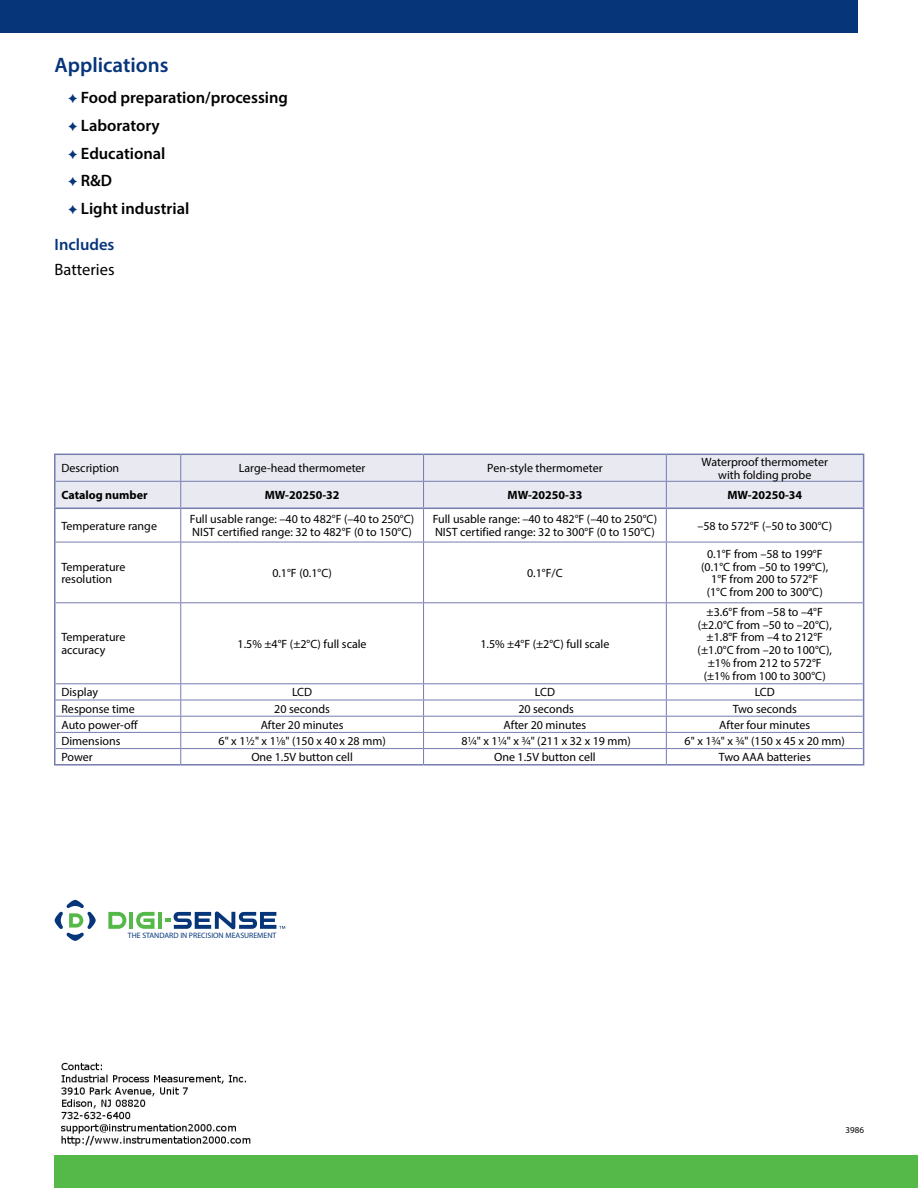
<style>
.page{position:relative;width:918px;height:1188px;background:#fff}
.page>*{position:absolute;margin:0;border:0;box-sizing:border-box;transform-origin:0 0}
.t1{font:600 21px "Myriad Pro";color:#06357a}
.t2{font:600 16.5px/27.8px "Myriad Pro";color:#000}
.t3{font:600 16.5px "Myriad Pro";color:#06357a}
.t4{font:12px/12.8px "Myriad Pro";color:#000}
.t5{font:700 12px "Myriad Pro";color:#000}
.t6{font:9px "Myriad Pro";color:#000}
.t7{font:7.8px "Myriad Pro";color:#06357a}
.s1{font-size:7.8px}
</style>
<div class="page">
<div style="left:0;top:0;width:858px;height:33px;background:#06357a"></div>
<div style="left:54px;top:1155px;width:864px;height:33px;background:#54b948"></div>
<svg style="left:108px;top:912px;width:18px;height:17px"></svg>
<hr style="left:129px;top:912px;width:4px;height:17px;background:#54b948">
<hr style="left:158px;top:912px;width:4px;height:17px;background:#54b948">
<svg style="left:136px;top:912px;width:19px;height:17px"></svg>
<svg style="left:55px;top:900px;width:41px;height:41px"></svg>
<svg style="left:165px;top:911px;width:120px;height:19px"></svg>
<div style="left:56px;top:455px;width:807px;height:53px;background:#e9e9f2"></div>
<hr style="left:54px;top:454px;width:127px;height:1px;background:#757cae">
<hr style="left:54px;top:455px;width:2px;height:26px;background:#757cae">
<hr style="left:181px;top:454px;width:243px;height:1px;background:#757cae">
<hr style="left:424px;top:454px;width:242px;height:1px;background:#757cae">
<hr style="left:666px;top:454px;width:198px;height:1px;background:#757cae">
<hr style="left:54px;top:481px;width:2px;height:27px;background:#757cae">
<svg style="left:863px;top:455px;width:1px;height:53px"></svg>
<hr style="left:54px;top:509px;width:2px;height:33px;background:#757cae">
<hr style="left:863px;top:509px;width:1px;height:33px;background:#757cae">
<hr style="left:54px;top:542px;width:2px;height:61px;background:#757cae">
<hr style="left:863px;top:542px;width:1px;height:61px;background:#757cae">
<hr style="left:54px;top:603px;width:2px;height:81px;background:#757cae">
<hr style="left:863px;top:603px;width:1px;height:81px;background:#757cae">
<svg style="left:54px;top:684px;width:2px;height:80px"></svg>
<svg style="left:863px;top:684px;width:1px;height:80px"></svg>
<hr style="left:54px;top:764px;width:127px;height:2px;background:#757cae">
<hr style="left:181px;top:764px;width:243px;height:2px;background:#757cae">
<hr style="left:424px;top:764px;width:242px;height:2px;background:#757cae">
<hr style="left:666px;top:764px;width:198px;height:2px;background:#757cae">
<hr style="left:56px;top:481px;width:125px;height:1px;background:#757cae">
<hr style="left:181px;top:481px;width:243px;height:1px;background:#757cae">
<svg style="left:180px;top:455px;width:1px;height:53px"></svg>
<hr style="left:424px;top:481px;width:242px;height:1px;background:#757cae">
<svg style="left:423px;top:455px;width:1px;height:53px"></svg>
<hr style="left:666px;top:481px;width:197px;height:1px;background:#757cae">
<svg style="left:666px;top:455px;width:1px;height:53px"></svg>
<hr style="left:180px;top:509px;width:1px;height:33px;background:#757cae">
<hr style="left:423px;top:509px;width:1px;height:33px;background:#757cae">
<hr style="left:666px;top:509px;width:1px;height:33px;background:#757cae">
<hr style="left:56px;top:542px;width:125px;height:1px;background:#757cae">
<hr style="left:181px;top:542px;width:243px;height:1px;background:#757cae">
<hr style="left:180px;top:542px;width:1px;height:60px;background:#757cae">
<hr style="left:424px;top:542px;width:242px;height:1px;background:#757cae">
<hr style="left:423px;top:542px;width:1px;height:60px;background:#757cae">
<hr style="left:666px;top:542px;width:197px;height:1px;background:#757cae">
<hr style="left:666px;top:542px;width:1px;height:60px;background:#757cae">
<hr style="left:56px;top:602px;width:125px;height:1px;background:#757cae">
<hr style="left:181px;top:602px;width:243px;height:1px;background:#757cae">
<hr style="left:180px;top:603px;width:1px;height:80px;background:#757cae">
<hr style="left:424px;top:602px;width:242px;height:1px;background:#757cae">
<hr style="left:423px;top:603px;width:1px;height:80px;background:#757cae">
<hr style="left:666px;top:602px;width:197px;height:1px;background:#757cae">
<hr style="left:666px;top:603px;width:1px;height:80px;background:#757cae">
<hr style="left:56px;top:683px;width:125px;height:1px;background:#757cae">
<hr style="left:181px;top:683px;width:243px;height:1px;background:#757cae">
<hr style="left:424px;top:683px;width:242px;height:1px;background:#757cae">
<hr style="left:666px;top:683px;width:197px;height:1px;background:#757cae">
<hr style="left:56px;top:700px;width:125px;height:1px;background:#757cae">
<hr style="left:181px;top:700px;width:243px;height:1px;background:#757cae">
<hr style="left:424px;top:700px;width:242px;height:1px;background:#757cae">
<hr style="left:666px;top:700px;width:197px;height:1px;background:#757cae">
<hr style="left:56px;top:716px;width:125px;height:1px;background:#757cae">
<hr style="left:181px;top:716px;width:243px;height:1px;background:#757cae">
<hr style="left:424px;top:716px;width:242px;height:1px;background:#757cae">
<hr style="left:666px;top:716px;width:197px;height:1px;background:#757cae">
<hr style="left:56px;top:732px;width:125px;height:1px;background:#757cae">
<hr style="left:181px;top:732px;width:243px;height:1px;background:#757cae">
<hr style="left:424px;top:732px;width:242px;height:1px;background:#757cae">
<hr style="left:666px;top:732px;width:197px;height:1px;background:#757cae">
<hr style="left:56px;top:748px;width:125px;height:1px;background:#757cae">
<hr style="left:181px;top:748px;width:243px;height:1px;background:#757cae">
<svg style="left:180px;top:684px;width:1px;height:80px"></svg>
<hr style="left:424px;top:748px;width:242px;height:1px;background:#757cae">
<svg style="left:423px;top:684px;width:1px;height:80px"></svg>
<hr style="left:666px;top:748px;width:197px;height:1px;background:#757cae">
<svg style="left:666px;top:684px;width:1px;height:80px"></svg>
<hr style="left:54px;top:508px;width:127px;height:1px;background:#757cae">
<hr style="left:181px;top:508px;width:243px;height:1px;background:#757cae">
<hr style="left:424px;top:508px;width:242px;height:1px;background:#757cae">
<hr style="left:666px;top:508px;width:198px;height:1px;background:#757cae">
<img style="left:61px;top:1062px;width:190px;height:84px">
<h1 class="t1" style="left:55px;top:51px;width:115px">Applications</h1>
<h2 class="t2" style="left:81px;top:83px;width:209px">Food preparation/processing<br>Laboratory<br>Educational<br>R&amp;D<br>Light industrial</h2>
<h2 class="t3" style="left:55px;top:234px;width:61px">Includes</h2>
<p class="t4" style="left:62px;top:462px;width:59px">Description</p>
<p class="t4" style="left:239px;top:462px;width:128px">Large-head thermometer</p>
<p class="t4" style="left:487px;top:462px;width:117px">Pen-style thermometer</p>
<p class="t4" style="left:702px;top:456px;width:128px;text-align:center">Waterproof thermometer with folding probe</p>
<p class="t5" style="left:62px;top:487px;width:88px">Catalog number</p>
<p class="t5" style="left:265px;top:487px;width:76px">MW-20250-32</p>
<p class="t5" style="left:508px;top:487px;width:76px">MW-20250-33</p>
<p class="t5" style="left:727px;top:487px;width:76px">MW-20250-34</p>
<p class="t4" style="left:61px;top:519px;width:97px">Temperature range</p>
<p class="t4" style="left:190px;top:513px;width:226px">Full usable range: –40 to 482°F (–40 to 250°C)<br>NIST certified range: 32 to 482°F (0 to 150°C)</p>
<p class="t4" style="left:433px;top:513px;width:226px">Full usable range: –40 to 482°F (–40 to 250°C)<br>NIST certified range: 32 to 300°F (0 to 150°C)</p>
<p class="t4" style="left:697px;top:519px;width:136px">–58 to 572°F (–50 to 300°C)</p>
<p class="t4" style="left:61px;top:560px;width:65px">Temperature resolution</p>
<p class="t4" style="left:272px;top:566px;width:61px">0.1°F (0.1°C)</p>
<p class="t4" style="left:527px;top:566px;width:37px">0.1°F/C</p>
<p class="t4" style="left:701px;top:547px;width:129px;text-align:center">0.1°F from –58 to 199°F (0.1°C from –50 to 199°C),<br>1°F from 200 to 572°F (1°C from 200 to 300°C)</p>
<p class="t4" style="left:61px;top:631px;width:65px">Temperature accuracy</p>
<p class="t4" style="left:238px;top:637px;width:131px">1.5% ±4°F (±2°C) full scale</p>
<p class="t4" style="left:480px;top:637px;width:131px">1.5% ±4°F (±2°C) full scale</p>
<p class="t4" style="left:698px;top:605px;width:136px;text-align:center">±3.6°F from –58 to –4°F (±2.0°C from –50 to –20°C), ±1.8°F from –4 to 212°F (±1.0°C from –20 to 100°C), ±1% from 212 to 572°F (±1% from 100 to 300°C)</p>
<p class="t4" style="left:61px;top:686px;width:38px">Display</p>
<p class="t4" style="left:292px;top:686px;width:22px">LCD</p>
<p class="t4" style="left:535px;top:686px;width:22px">LCD</p>
<p class="t4" style="left:755px;top:686px;width:22px">LCD</p>
<p class="t4" style="left:61px;top:702px;width:75px">Response time</p>
<p class="t4" style="left:274px;top:702px;width:57px">20 seconds</p>
<p class="t4" style="left:518px;top:702px;width:57px">20 seconds</p>
<p class="t4" style="left:733px;top:702px;width:66px">Two seconds</p>
<p class="t4" style="left:61px;top:718px;width:78px">Auto power-off</p>
<p class="t4" style="left:261px;top:718px;width:84px">After 20 minutes</p>
<p class="t4" style="left:504px;top:718px;width:84px">After 20 minutes</p>
<p class="t4" style="left:719px;top:718px;width:93px">After four minutes</p>
<p class="t4" style="left:61px;top:734px;width:61px">Dimensions</p>
<p class="t4" style="left:219px;top:734px;width:169px">6" x 1<sup>1</sup>⁄<span class="s1">2</span>" x 1<sup>1</sup>⁄<span class="s1">8</span>" (150 x 40 x 28 mm)</p>
<p class="t4" style="left:461px;top:734px;width:171px">8<sup>1</sup>⁄<span class="s1">4</span>" x 1<sup>1</sup>⁄<span class="s1">4</span>" x <sup>3</sup>⁄<span class="s1">4</span>" (211 x 32 x 19 mm)</p>
<p class="t4" style="left:685px;top:734px;width:162px">6" x 1<sup>3</sup>⁄<span class="s1">4</span>" x <sup>3</sup>⁄<span class="s1">4</span>" (150 x 45 x 20 mm)</p>
<p class="t4" style="left:62px;top:750px;width:33px">Power</p>
<p class="t4" style="left:251px;top:750px;width:103px">One 1.5V button cell</p>
<p class="t4" style="left:494px;top:750px;width:103px">One 1.5V button cell</p>
<p class="t4" style="left:719px;top:750px;width:93px">Two AAA batteries</p>
<p class="t7" style="left:128px;top:931px;width:150px">THE STANDARD IN PRECISION MEASUREMENT</p>
<p class="t6" style="left:846px;top:1124px;width:20px">3986</p>
</div>
